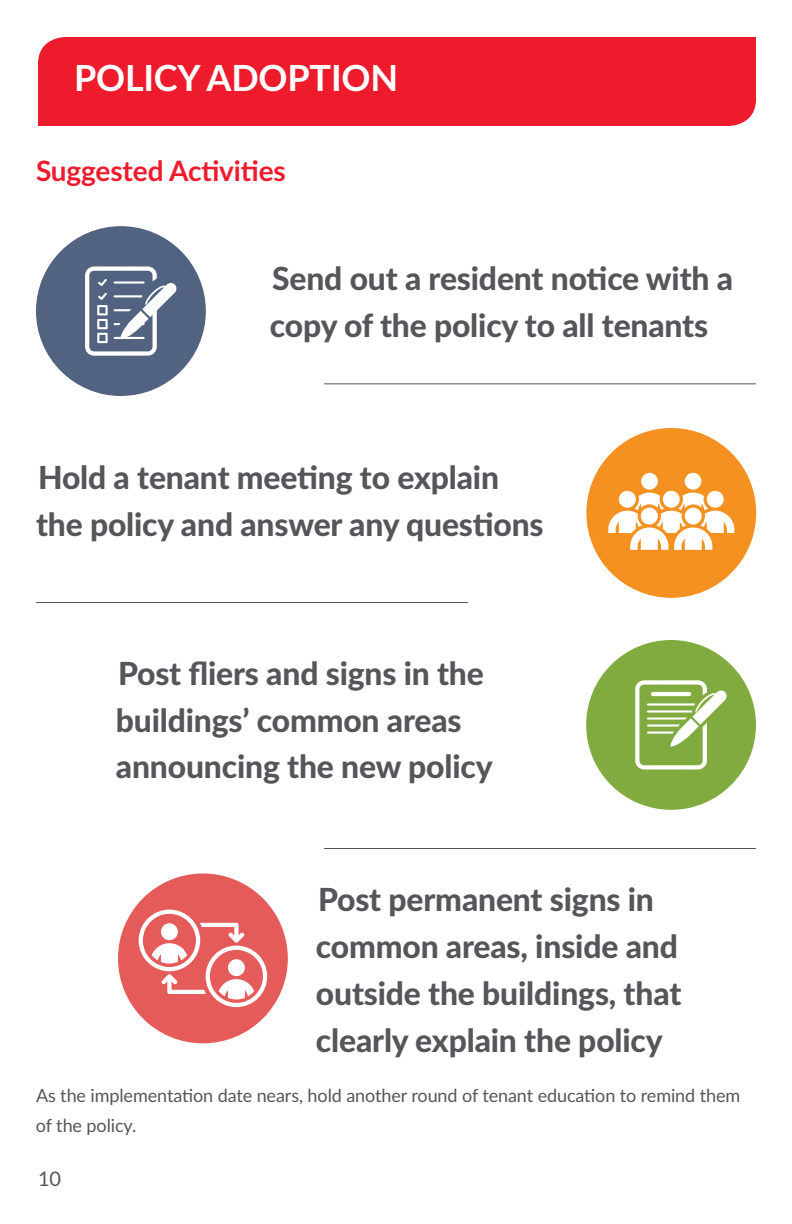
<style>
.page{position:relative;width:792px;height:1224px;background:#fff}
.page>*{position:absolute;margin:0;border:0;box-sizing:border-box;transform-origin:0 0}
.t1{font:700 36px "Lato";letter-spacing:-.005em;color:#fff}
.t2{font:800 31.8px/46.8px "Lato";letter-spacing:-.005em;color:#55565a}
.t3{font:700 28px "Lato";letter-spacing:-.005em;color:#ee1b2c}
.t4{font:20px "Lato";color:#55565a}
.t5{font:18px/30px "Lato";letter-spacing:-.005em;color:#55565a}
</style>
<div class="page">
<div style="left:586px;top:428px;width:170px;height:170px;background:#f59120;border-radius:50%"></div>
<svg style="left:608px;top:473px;width:126px;height:77px"></svg>
<hr style="left:324px;top:383px;width:432px;height:1px;background:#55565a">
<hr style="left:36px;top:602px;width:432px;height:1px;background:#55565a">
<hr style="left:324px;top:848px;width:432px;height:1px;background:#55565a">
<div style="left:38px;top:37px;width:718px;height:89px;background:#ee1b2c"></div>
<div style="left:118px;top:873px;width:170px;height:170px;background:#e55b59;border-radius:50%"></div>
<svg style="left:139px;top:910px;width:128px;height:97px"></svg>
<div style="left:586px;top:640px;width:170px;height:170px;background:#81ab3f;border-radius:50%"></div>
<svg style="left:635px;top:680px;width:92px;height:90px"></svg>
<div style="left:36px;top:226px;width:170px;height:170px;background:#516381;border-radius:50%"></div>
<svg style="left:85px;top:266px;width:92px;height:90px"></svg>
<p class="t1" style="left:74px;top:51px;width:326px">POLICY ADOPTION</p>
<p class="t3" style="left:36px;top:150px;width:251px">Suggested Activities</p>
<p class="t2" style="left:270px;top:254px;width:465px">Send out a resident notice with a copy of the policy to all tenants</p>
<p class="t2" style="left:36px;top:453px;width:509px">Hold a tenant meeting to explain the policy and answer any questions</p>
<p class="t2" style="left:116px;top:648px;width:378px">Post fliers and signs in the buildings’ common areas announcing the new policy</p>
<p class="t2" style="left:316px;top:875px;width:367px">Post permanent signs in common areas, inside and outside the buildings, that clearly explain the policy</p>
<p class="t5" style="left:36px;top:1079px;width:706px">As the implementation date nears, hold another round of tenant education to remind them of the policy.</p>
<p class="t4" style="left:38px;top:1165px;width:25px">10</p>
</div>
